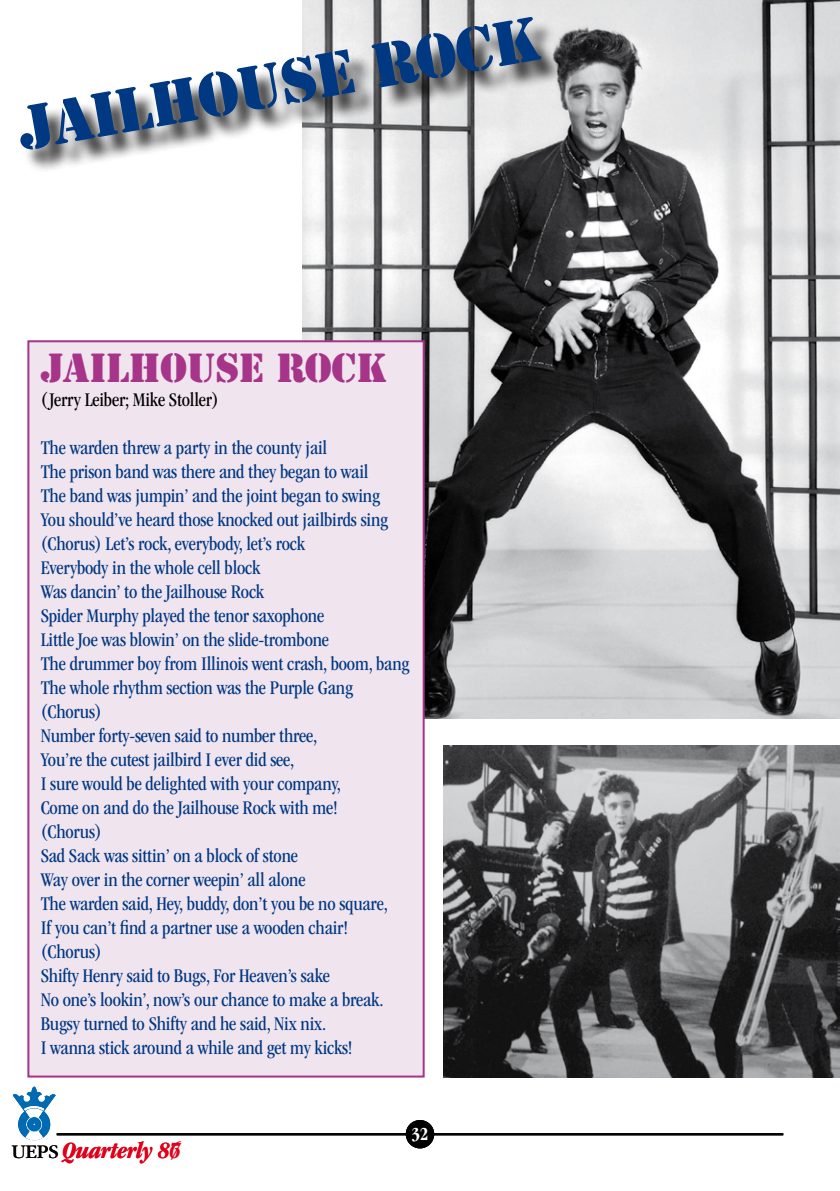
<style>
.page{position:relative;width:840px;height:1191px;background:#fff}
.page>*{position:absolute;margin:0;border:0;box-sizing:border-box;transform-origin:0 0}
.t1{font:58px "Stencil Std";color:#003882}
.t2{font:38px "Stencil Std";letter-spacing:-.01em;color:#a63488}
.t3{font:italic 700 condensed 24px "ITC Garamond Std";letter-spacing:-.01em;color:#e2001a}
.t4{font:condensed 20px/24px "ITC Garamond Std";letter-spacing:-.01em;color:#003882}
.t5{font:condensed 20px "ITC Garamond Std";letter-spacing:-.01em;color:#000}
.t6{font:20px "ITC Garamond Std";color:#000}
.t7{font:700 condensed 19px "ITC Garamond Std";color:#fff}
</style>
<div class="page">
<img style="left:13px;top:1086px;width:43px;height:54px">
<hr style="left:57px;top:1133px;width:725px;height:2px;background:#000">
<div style="left:405px;top:1120px;width:29px;height:28px;background:#000;border-radius:50%"></div>
<img style="left:302px;top:0;width:537px;height:718px">
<div style="left:28px;top:341px;width:395px;height:735px;background:#f0e4ef"></div>
<div style="left:27px;top:340px;width:397px;height:737px;border:2px solid #a63488"></div>
<div style="left:23px;top:20px;width:541px;height:153px;background:#000;opacity:.75"></div>
<img style="left:443px;top:745px;width:396px;height:332px">
<h1 class="t1" style="left:12px;top:92px;width:530px;rotate:-10deg">JAILHOUSE ROCK</h1>
<h2 class="t2" style="left:41px;top:343px;width:348px">JAILHOUSE ROCK</h2>
<p class="t5" style="left:41px;top:389px;width:179px">(Jerry Leiber; Mike Stoller)</p>
<p class="t4" style="left:41px;top:436px;width:370px">The warden threw a party in the county jail<br>The prison band was there and they began to wail<br>The band was jumpin’ and the joint began to swing You should’ve heard those knocked out jailbirds sing (Chorus) Let’s rock, everybody, let’s rock<br>Everybody in the whole cell block<br>Was dancin’ to the Jailhouse Rock<br>Spider Murphy played the tenor saxophone<br>Little Joe was blowin’ on the slide-trombone<br>The drummer boy from Illinois went crash, boom, bang The whole rhythm section was the Purple Gang (Chorus)<br>Number forty-seven said to number three,<br>You’re the cutest jailbird I ever did see,<br>I sure would be delighted with your company,<br>Come on and do the Jailhouse Rock with me!<br>(Chorus)<br>Sad Sack was sittin’ on a block of stone<br>Way over in the corner weepin’ all alone<br>The warden said, Hey, buddy, don’t you be no square,<br>If you can’t find a partner use a wooden chair! (Chorus)<br>Shifty Henry said to Bugs, For Heaven’s sake<br>No one’s lookin’, now’s our chance to make a break.<br>Bugsy turned to Shifty and he said, Nix nix.<br>I wanna stick around a while and get my kicks!</p>
<p class="t3" style="left:62px;top:1137px;width:120px">Quarterly 86</p>
<p class="t6" style="left:11px;top:1141px;width:49px">UEPS</p>
<p class="t3" style="left:169px;top:1137px;width:13px">7</p>
<p class="t7" style="left:411px;top:1123px;width:19px">32</p>
</div>
